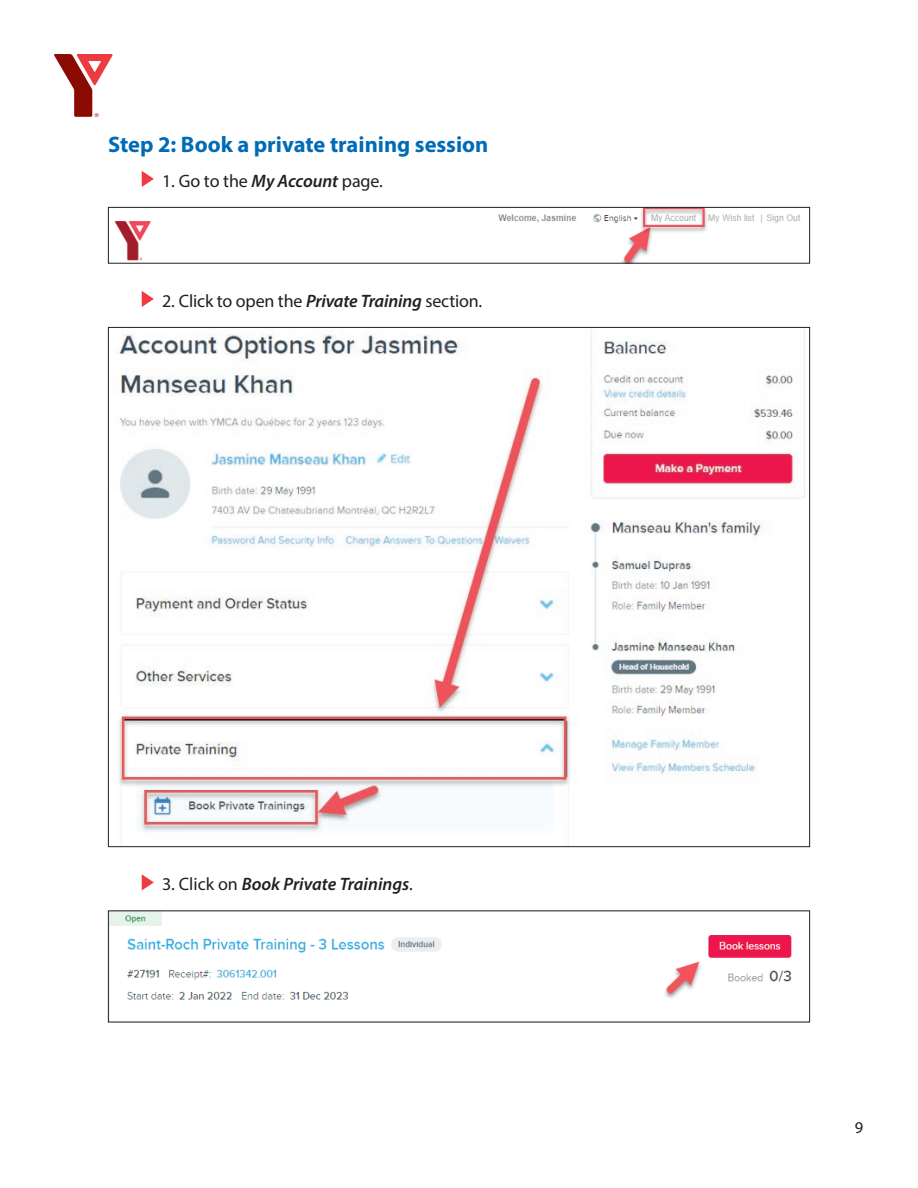
<style>
.page{position:relative;width:918px;height:1188px;background:#fff}
.page>*{position:absolute;margin:0;border:0;box-sizing:border-box;transform-origin:0 0}
.t1{font:700 22.5px "Myriad Pro";color:#006bb6}
.t2{font:18px "Myriad Pro";letter-spacing:-.01em;color:#231f20}
.t3{font:italic 600 18px "Myriad Pro";color:#231f20}
.t4{font:16.5px "Myriad Pro";color:#231f20}
.s1{font-weight:600;font-style:italic}
.s2{font-weight:400;font-style:normal}
</style>
<div class="page">
<svg style="left:142px;top:171px;width:12px;height:16px"></svg>
<img style="left:114px;top:209px;width:687px;height:53px">
<div style="left:108px;top:207px;width:702px;height:57px;border:1px solid #231f20"></div>
<svg style="left:142px;top:291px;width:12px;height:16px"></svg>
<img style="left:118px;top:329px;width:687px;height:503px">
<svg style="left:142px;top:874px;width:12px;height:16px"></svg>
<img style="left:110px;top:912px;width:682px;height:88px">
<svg style="left:54px;top:54px;width:59px;height:63px"></svg>
<p class="t1" style="left:108px;top:130px;width:382px">Step 2: Book a private training session</p>
<p class="t2" style="left:162px;top:170px;width:223px">1. Go to the <span class="s1">My Account</span> page.</p>
<p class="t2" style="left:162px;top:290px;width:322px">2. Click to open the <span class="s1">Private Training</span> section.</p>
<p class="t3" style="left:162px;top:873px;width:253px"><span class="s2">3. Click on</span> Book Private Trainings<span class="s2">.</span></p>
<p class="t4" style="left:855px;top:1118px;width:10px">9</p>
</div>
